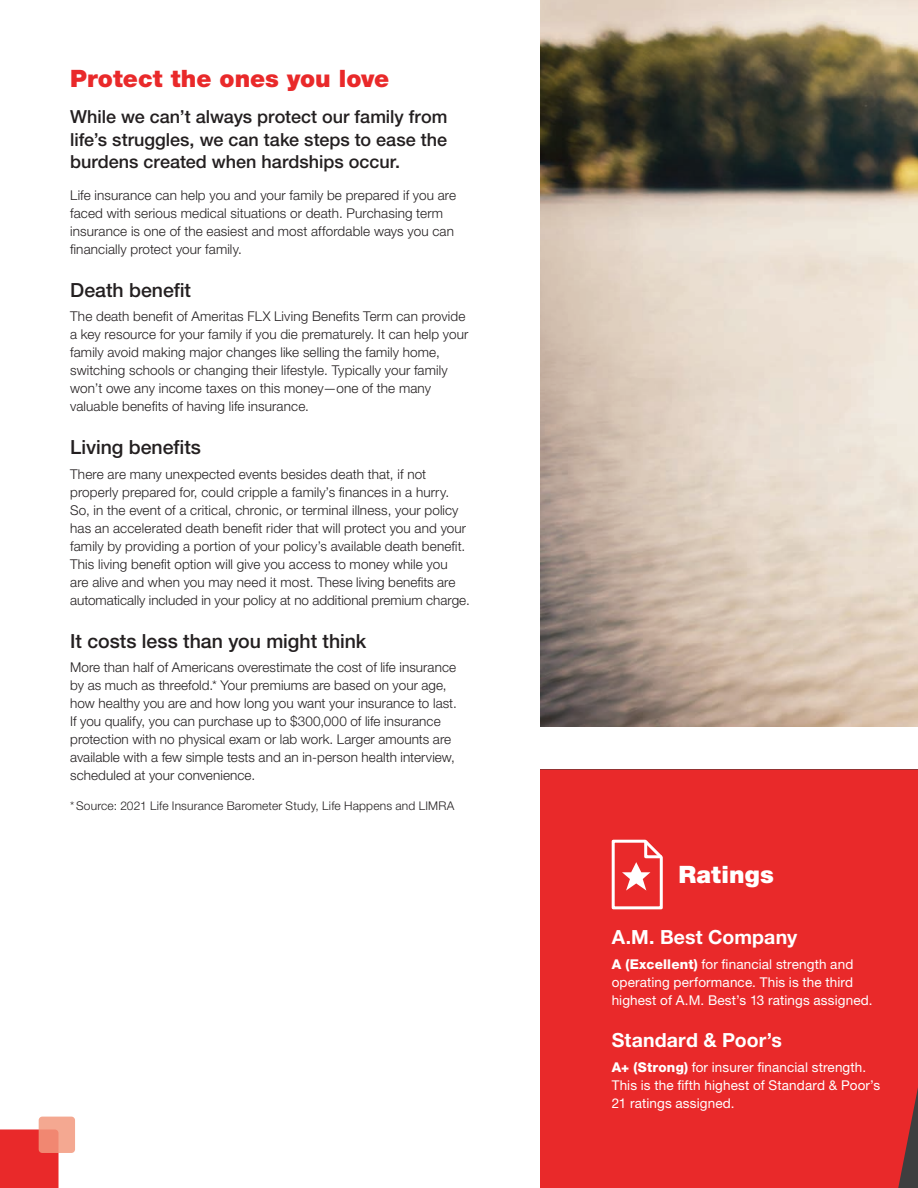
<style>
.page{position:relative;width:918px;height:1188px;background:#fff}
.page>*{position:absolute;margin:0;border:0;box-sizing:border-box;transform-origin:0 0}
.Section_Title{font:900 24px "Helvetica Neue LT Std";color:#e9292a}
.Section_Title-2{font:900 24px "Helvetica Neue LT Std";letter-spacing:.005em;color:#fff}
.subhead{font:500 19.5px "Helvetica Neue LT Std";color:#231f20}
.subhead-2{font:700 19.5px "Helvetica Neue LT Std";letter-spacing:.01em;color:#fff}
.call_out{font:500 18px/22.5px "Helvetica Neue LT Std";color:#231f20;text-align:justify}
.Body_copy_9{font:300 13.5px/18px "Helvetica Neue LT Std";letter-spacing:.01em;color:#231f20}
.Body_copy_9-2{font:13.5px/18px "Helvetica Neue LT Std";letter-spacing:.01em;color:#fff}
.t1{font:300 12px "Helvetica Neue LT Std";letter-spacing:.015em;color:#231f20}
.s1{font-weight:800}
</style>
<div class="page">
<div style="left:540px;top:770px;width:378px;height:418px;background:#e9292a"></div>
<svg style="left:610px;top:838px;width:55px;height:73px"></svg>
<img style="left:540px;top:0;width:378px;height:726px">
<div style="left:0;top:1129px;width:59px;height:59px;background:#e9292a"></div>
<svg style="left:39px;top:1117px;width:36px;height:36px"></svg>
<p class="Section_Title" style="left:70px;top:64px;width:321px">Protect the ones you love</p>
<p class="call_out" style="left:70px;top:106px;width:379px">While we can’t always protect our family from life’s struggles, we can take steps to ease the burdens created when hardships occur.</p>
<p class="Body_copy_9" style="left:70px;top:186px;width:388px">Life insurance can help you and your family be prepared if you are faced with serious medical situations or death. Purchasing term insurance is one of the easiest and most affordable ways you can financially protect your family.</p>
<p class="subhead" style="left:70px;top:278px;width:122px">Death benefit</p>
<p class="Body_copy_9" style="left:70px;top:307px;width:400px">The death benefit of Ameritas FLX Living Benefits Term can provide a key resource for your family if you die prematurely. It can help your family avoid making major changes like selling the family home, switching schools or changing their lifestyle. Typically your family won’t owe any income taxes on this money—one of the many valuable benefits of having life insurance.</p>
<p class="subhead" style="left:70px;top:436px;width:132px">Living benefits</p>
<p class="Body_copy_9" style="left:70px;top:465px;width:401px">There are many unexpected events besides death that, if not properly prepared for, could cripple a family’s finances in a hurry.<br>So, in the event of a critical, chronic, or terminal illness, your policy has an accelerated death benefit rider that will protect you and your family by providing a portion of your policy’s available death benefit.<br>This living benefit option will give you access to money while you<br>are alive and when you may need it most. These living benefits are automatically included in your policy at no additional premium charge.</p>
<p class="subhead" style="left:70px;top:629px;width:298px">It costs less than you might think</p>
<p class="Body_copy_9" style="left:70px;top:658px;width:388px">More than half of Americans overestimate the cost of life insurance by as much as threefold.* Your premiums are based on your age, how healthy you are and how long you want your insurance to last.<br>If you qualify, you can purchase up to $300,000 of life insurance protection with no physical exam or lab work. Larger amounts are available with a few simple tests and an in-person health interview, scheduled at your convenience.</p>
<p class="t1" style="left:70px;top:799px;width:386px">*Source: 2021 Life Insurance Barometer Study, Life Happens and LIMRA</p>
<p class="Section_Title-2" style="left:678px;top:860px;width:97px">Ratings</p>
<p class="subhead-2" style="left:612px;top:925px;width:187px">A.M. Best Company</p>
<p class="Body_copy_9-2" style="left:612px;top:955px;width:262px"><span class="s1">A (Excellent)</span> for financial strength and operating performance. This is the third highest of A.M. Best’s 13 ratings assigned.</p>
<p class="subhead-2" style="left:612px;top:1028px;width:172px">Standard &amp; Poor’s</p>
<p class="Body_copy_9-2" style="left:612px;top:1058px;width:270px"><span class="s1">A+ (Strong)</span> for insurer financial strength.<br>This is the fifth highest of Standard &amp; Poor’s<br>21 ratings assigned.</p>
</div>
